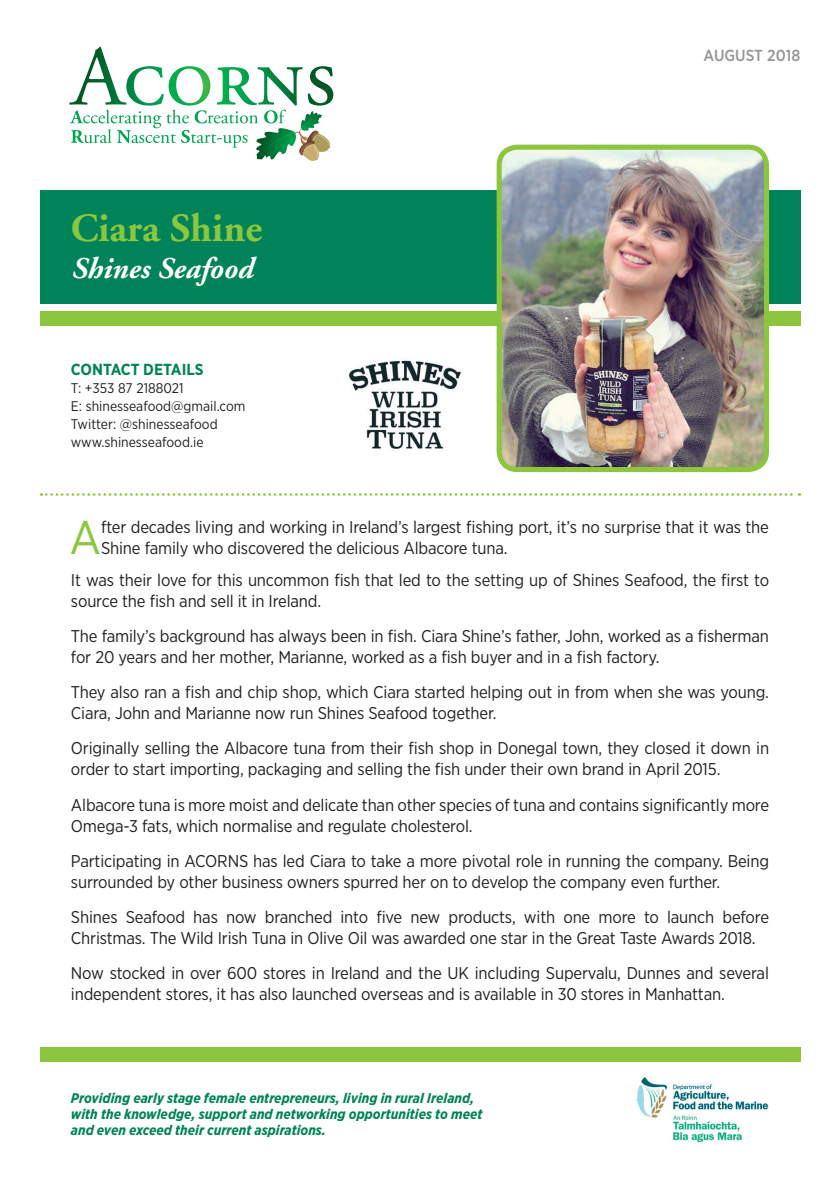
<style>
.page{position:relative;width:840px;height:1191px;background:#fff}
.page>*{position:absolute;margin:0;border:0;box-sizing:border-box;transform-origin:0 0}
.t1{font:47px "Gotham Narrow";color:#8bc63e}
.t2{font:700 40px "Adobe Garamond";color:#8bc63e}
.t3{font:italic 700 30px "Adobe Garamond";color:#fff}
.t4{font:17px/21px "Gotham Narrow";letter-spacing:-.01em;color:#231f20}
.t5{font:700 16px "Gotham Narrow";color:#008359}
.t6{font:500 16px "Gotham Narrow";color:#939598}
.t7{font:italic 700 14px/16px "Gotham Narrow";color:#008359}
.t8{font:14px/18px "Gotham Narrow";color:#231f20}
</style>
<div class="page">
<svg style="left:69px;top:47px;width:264px;height:114px"></svg>
<div style="left:40px;top:1047px;width:759px;height:14px;background:#8bc63e"></div>
<div style="left:40px;top:190px;width:759px;height:114px;background:#008359"></div>
<div style="left:40px;top:311px;width:759px;height:15px;background:#8bc63e"></div>
<img style="left:502px;top:147px;width:264px;height:320px">
<div style="left:496px;top:145px;width:272px;height:327px;border:5px solid #8bc63e;border-radius:18px"></div>
<svg style="left:41px;top:493px;width:758px;height:3px"></svg>
<img style="left:348px;top:360px;width:113px;height:89px">
<img style="left:636px;top:1076px;width:133px;height:67px">
<h2 class="t2" style="left:71px;top:206px;width:193px">Ciara Shine</h2>
<h3 class="t3" style="left:71px;top:252px;width:183px">Shines Seafood</h3>
<p class="t5" style="left:71px;top:359px;width:134px">CONTACT DETAILS</p>
<p class="t8" style="left:71px;top:379px;width:176px">T: +353 87 2188021<br>E: shinesseafood@gmail.com<br>Twitter: @shinesseafood www.shinesseafood.ie</p>
<p class="t6" style="left:703px;top:45px;width:98px">AUGUST 2018</p>
<h1 class="t1" style="left:69px;top:508px;width:33px">A</h1>
<p class="t4" style="left:101px;top:516px;width:669px">fter decades living and working in Ireland’s largest fishing port, it’s no surprise that it was the<br>Shine family who discovered the delicious Albacore tuna.</p>
<p class="t4" style="left:71px;top:569px;width:699px">It was their love for this uncommon fish that led to the setting up of Shines Seafood, the first to source the fish and sell it in Ireland.</p>
<p class="t4" style="left:71px;top:625px;width:699px">The family’s background has always been in fish. Ciara Shine’s father, John, worked as a fisherman for 20 years and her mother, Marianne, worked as a fish buyer and in a fish factory.</p>
<p class="t4" style="left:71px;top:681px;width:699px">They also ran a fish and chip shop, which Ciara started helping out in from when she was young.<br>Ciara, John and Marianne now run Shines Seafood together.</p>
<p class="t4" style="left:71px;top:737px;width:699px">Originally selling the Albacore tuna from their fish shop in Donegal town, they closed it down in order to start importing, packaging and selling the fish under their own brand in April 2015.</p>
<p class="t4" style="left:71px;top:794px;width:699px">Albacore tuna is more moist and delicate than other species of tuna and contains significantly more<br>Omega-3 fats, which normalise and regulate cholesterol.</p>
<p class="t4" style="left:71px;top:850px;width:699px">Participating in ACORNS has led Ciara to take a more pivotal role in running the company. Being surrounded by other business owners spurred her on to develop the company even further.</p>
<p class="t4" style="left:71px;top:906px;width:699px">Shines Seafood has now branched into five new products, with one more to launch before<br>Christmas. The Wild Irish Tuna in Olive Oil was awarded one star in the Great Taste Awards 2018.</p>
<p class="t4" style="left:71px;top:962px;width:699px">Now stocked in over 600 stores in Ireland and the UK including Supervalu, Dunnes and several independent stores, it has also launched overseas and is available in 30 stores in Manhattan.</p>
<p class="t7" style="left:71px;top:1089px;width:413px">Providing early stage female entrepreneurs, living in rural Ireland, with the knowledge, support and networking opportunities to meet and even exceed their current aspirations.</p>
</div>
